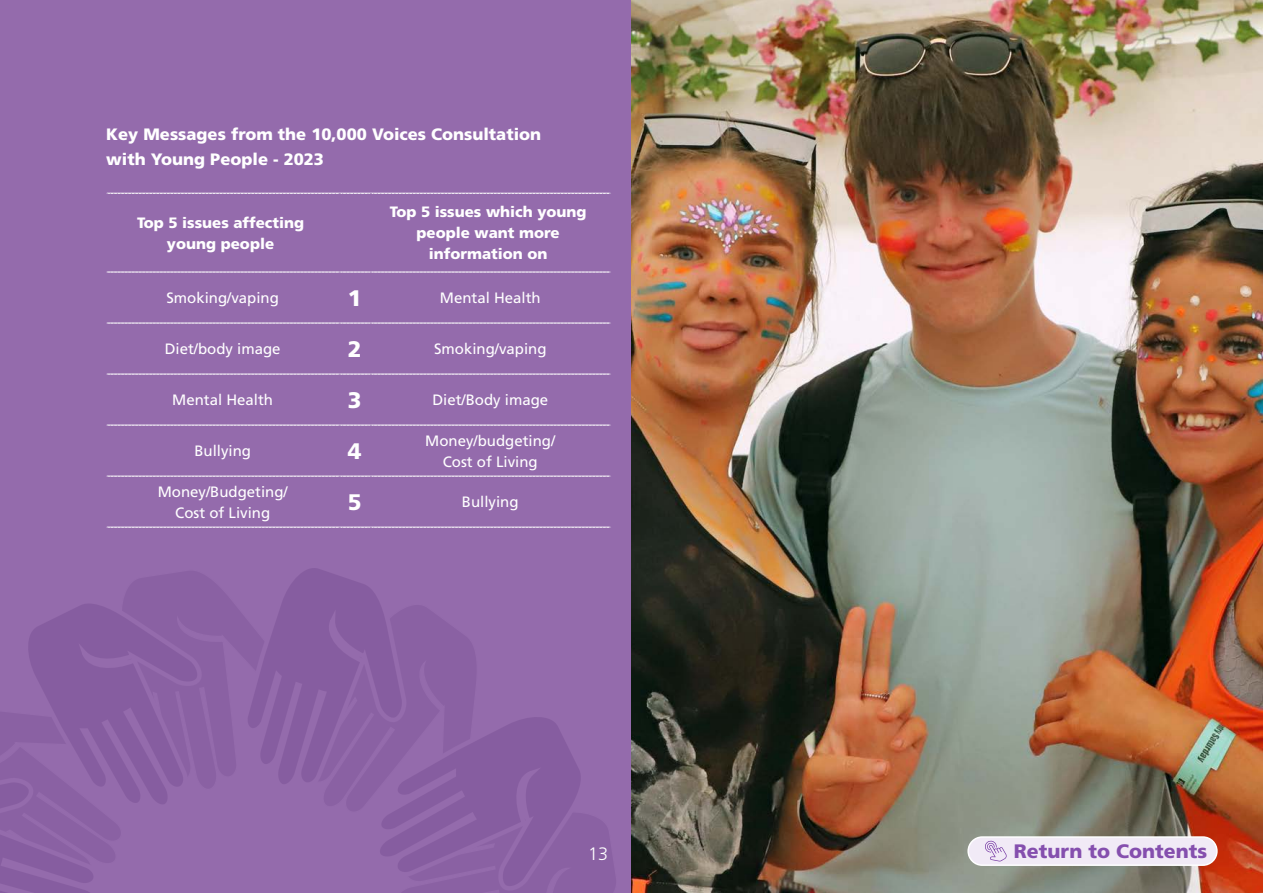
<style>
.page{position:relative;width:1263px;height:893px;background:#fff}
.page>*{position:absolute;margin:0;border:0;box-sizing:border-box;transform-origin:0 0}
.Body_Text{font:900 22.5px "Frutiger LT Pro";color:#fff}
.t1{font:900 19.5px "Frutiger LT Pro";color:#854fae}
.Heading{font:300 18px "Frutiger LT Pro";color:#fff}
.Subheading{font:900 16.5px/25.5px "Frutiger LT Pro";color:#fff}
.Body_Text-2{font:15px/21px "Frutiger LT Pro";color:#fff;text-align:center}
.Body_Text-3{font:900 15px/21px "Frutiger LT Pro";color:#fff;text-align:center}
</style>
<div class="page">
<div style="left:0;top:0;width:631px;height:893px;background:#946bac"></div>
<svg style="left:107px;top:322px;width:504px;height:2px"></svg>
<svg style="left:107px;top:374px;width:504px;height:1px"></svg>
<svg style="left:107px;top:425px;width:504px;height:1px"></svg>
<svg style="left:107px;top:476px;width:504px;height:1px"></svg>
<svg style="left:107px;top:527px;width:504px;height:1px"></svg>
<svg style="left:107px;top:193px;width:504px;height:1px"></svg>
<svg style="left:107px;top:271px;width:504px;height:2px"></svg>
<img style="left:631px;top:0;width:632px;height:893px">
<svg style="left:0;top:568px;width:581px;height:325px"></svg>
<div style="left:968px;top:837px;width:249px;height:28px;background:#f1eaf6;border-radius:14px"></div>
<div style="left:967px;top:836px;width:251px;height:30px;border:2px solid #fff;border-radius:14px"></div>
<svg style="left:985px;top:841px;width:22px;height:20px"></svg>
<h2 class="Subheading" style="left:106px;top:121px;width:436px">Key Messages from the 10,000 Voices Consultation with Young People - 2023</h2>
<p class="Body_Text-3" style="left:137px;top:212px;width:168px">Top 5 issues affecting young people</p>
<p class="Body_Text-3" style="left:390px;top:201px;width:198px">Top 5 issues which young people want more information on</p>
<p class="Body_Text-2" style="left:166px;top:288px;width:114px">Smoking/vaping</p>
<p class="Body_Text" style="left:348px;top:285px;width:15px">1</p>
<p class="Body_Text-2" style="left:440px;top:288px;width:102px">Mental Health</p>
<p class="Body_Text-2" style="left:165px;top:339px;width:117px">Diet/body image</p>
<p class="Body_Text" style="left:348px;top:336px;width:15px">2</p>
<p class="Body_Text-2" style="left:434px;top:339px;width:114px">Smoking/vaping</p>
<p class="Body_Text-2" style="left:172px;top:390px;width:102px">Mental Health</p>
<p class="Body_Text" style="left:348px;top:387px;width:15px">3</p>
<p class="Body_Text-2" style="left:432px;top:390px;width:117px">Diet/Body image</p>
<p class="Body_Text-2" style="left:194px;top:441px;width:58px">Bullying</p>
<p class="Body_Text" style="left:348px;top:438px;width:15px">4</p>
<p class="Body_Text-2" style="left:425px;top:430px;width:132px">Money/budgeting/<br>Cost of Living</p>
<p class="Body_Text-2" style="left:158px;top:481px;width:132px">Money/Budgeting/<br>Cost of Living</p>
<p class="Body_Text" style="left:348px;top:489px;width:15px">5</p>
<p class="Body_Text-2" style="left:462px;top:492px;width:58px">Bullying</p>
<h1 class="Heading" style="left:588px;top:843px;width:22px">13</h1>
<h2 class="t1" style="left:1014px;top:840px;width:195px">Return to Contents</h2>
</div>
